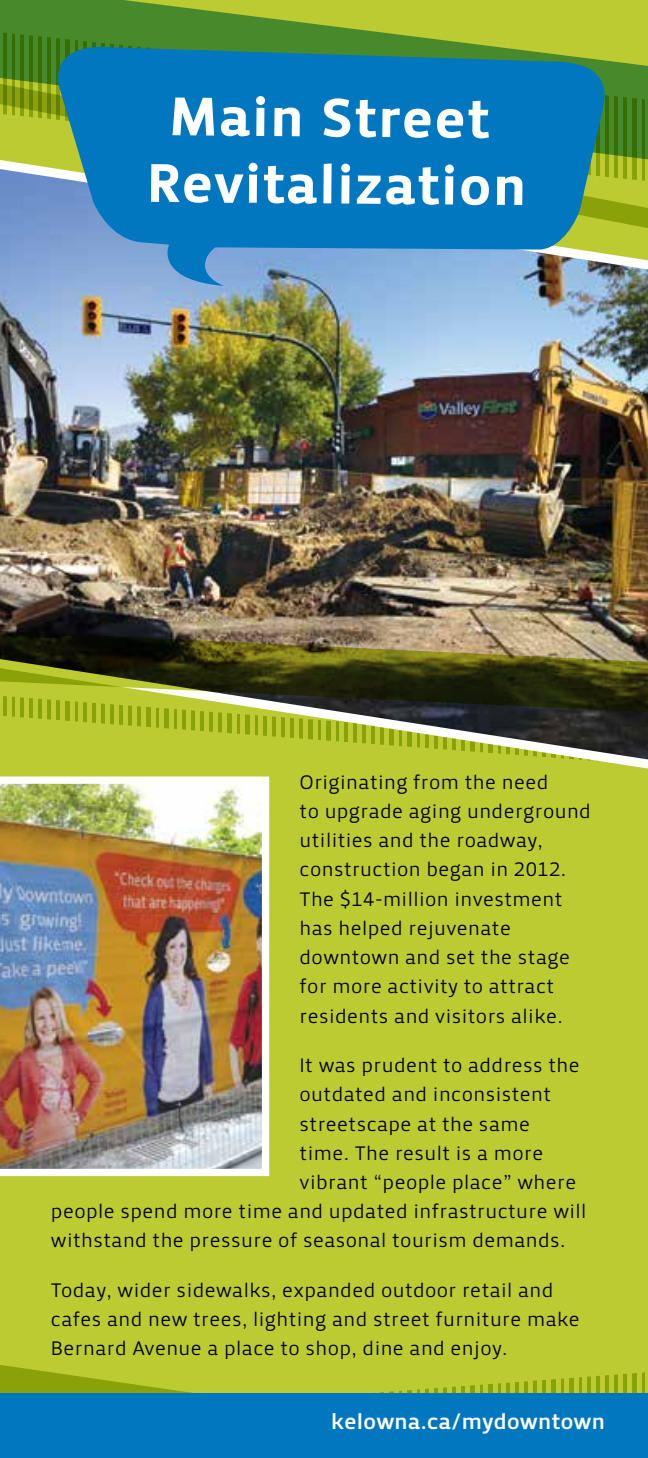
<style>
.page{position:relative;width:648px;height:1458px;background:#bccb32}
.page>*{position:absolute;margin:0;border:0;box-sizing:border-box;transform-origin:0 0}
.t1{font:56.25px/66.8px "Priva Four Pro";color:#fff;text-align:center}
.t2{font:22.5px "Priva Three Pro";letter-spacing:.02em;color:#fff}
.t3{font:20.25px/29.2px "Priva One Pro";letter-spacing:.02em;color:#000}
</style>
<div class="page">
<svg style="left:268px;top:779px;width:2px;height:398px"></svg>
<svg style="left:0;top:1365px;width:645px;height:28px"></svg>
<img style="left:0;top:243px;width:648px;height:536px">
<svg style="left:0;top:0;width:497px;height:59px;fill:#48892b"></svg>
<svg style="left:0;top:625px;width:648px;height:91px;background:#605f2f"></svg>
<svg style="left:0;top:59px;width:648px;height:184px"></svg>
<svg style="left:54px;top:47px;width:558px;height:239px;background:#2283b5"></svg>
<div style="left:0;top:1393px;width:648px;height:65px;background:#0077be"></div>
<img style="left:0;top:777px;width:269px;height:399px">
<h1 class="t1" style="left:149px;top:81px;width:380px;rotate:1deg">Main Street<br>Revitalization</h1>
<p class="t3" style="left:300px;top:767px;width:293px">Originating from the need<br>to upgrade aging underground utilities and the roadway, construction began in 2012.<br>The $14-million investment has helped rejuvenate downtown and set the stage for more activity to attract residents and visitors alike.</p>
<p class="t3" style="left:300px;top:1051px;width:282px">It was prudent to address the</p>
<p class="t3" style="left:300px;top:1080px;width:253px">outdated and inconsistent</p>
<p class="t3" style="left:300px;top:1109px;width:232px">streetscape at the same</p>
<p class="t3" style="left:300px;top:1138px;width:245px">time. The result is a more</p>
<p class="t3" style="left:300px;top:1168px;width:278px">vibrant “people place” where</p>
<p class="t3" style="left:51px;top:1197px;width:537px">people spend more time and updated infrastructure will</p>
<p class="t3" style="left:51px;top:1226px;width:516px">withstand the pressure of seasonal tourism demands.</p>
<p class="t3" style="left:51px;top:1276px;width:530px">Today, wider sidewalks, expanded outdoor retail and cafes and new trees, lighting and street furniture make<br>Bernard Avenue a place to shop, dine and enjoy.</p>
<p class="t2" style="left:331px;top:1408px;width:275px">kelowna.ca/mydowntown</p>
</div>
